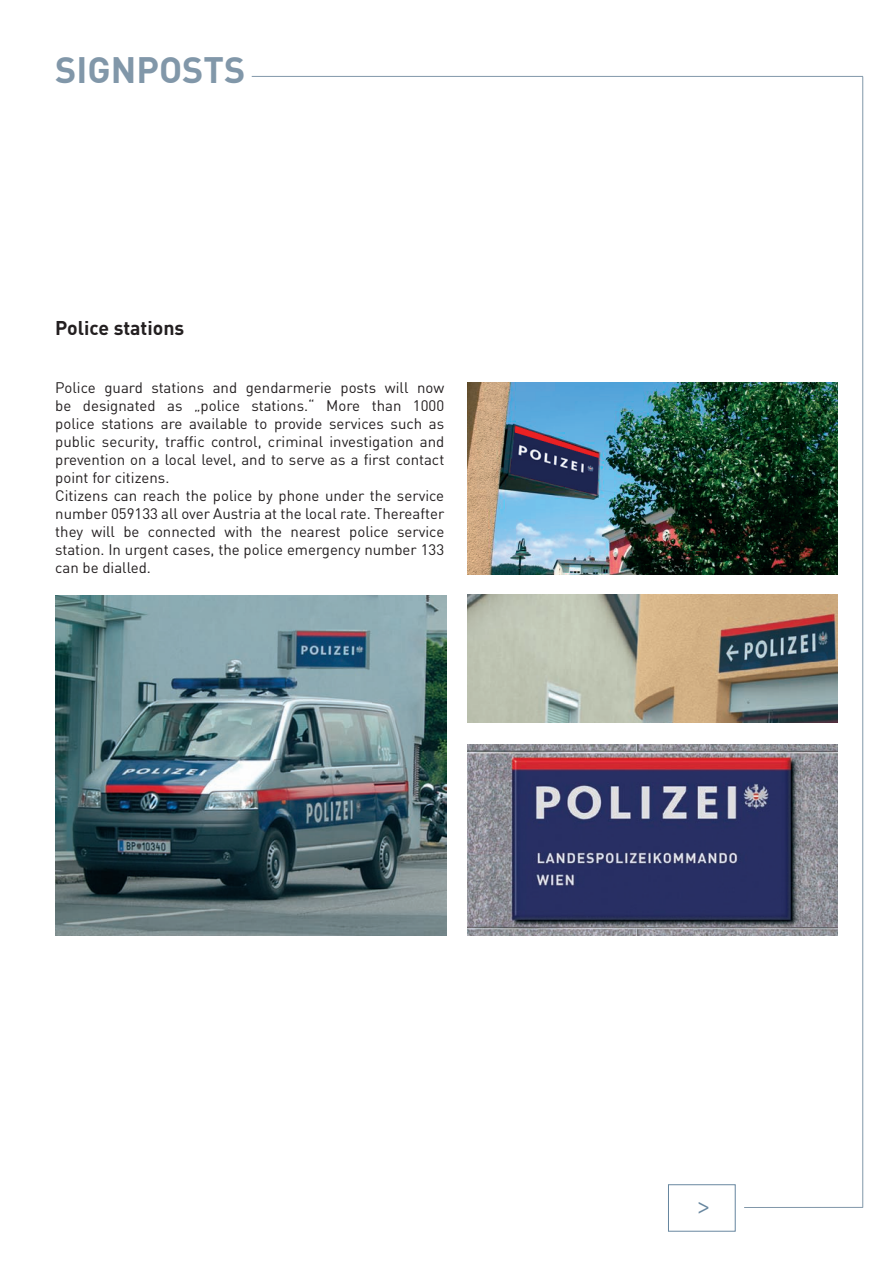
<style>
.page{position:relative;width:893px;height:1263px;background:#fff}
.page>*{position:absolute;margin:0;border:0;box-sizing:border-box;transform-origin:0 0}
.t1{font:700 36px "DIN";color:#8197a9}
.t2{font:300 31.05px "DIN";color:#67869f}
.t3{font:700 19.5px "DIN";color:#231f20}
.t4{font:15px/18px "DIN";color:#231f20}
</style>
<div class="page">
<hr style="left:744px;top:1207px;width:119px;height:1px;background:#8197a9">
<hr style="left:252px;top:76px;width:611px;height:1px;background:#8197a9">
<hr style="left:862px;top:77px;width:1px;height:1130px;background:#8197a9">
<img style="left:468px;top:594px;width:370px;height:129px">
<img style="left:468px;top:383px;width:370px;height:191px">
<img style="left:468px;top:744px;width:370px;height:191px">
<div style="left:668px;top:1184px;width:68px;height:47px;border:1px solid #67869f"></div>
<img style="left:55px;top:595px;width:391px;height:340px">
<p class="t1" style="left:55px;top:46px;width:192px">SIGNPOSTS</p>
<p class="t3" style="left:55px;top:316px;width:131px">Police stations</p>
<p class="t4" style="left:55px;top:378px;width:391px">Police guard stations and gendarmerie posts will now be designated as „police stations.“ More than 1000 police stations are available to provide services such as public security, traffic control, criminal investigation and prevention on a local level, and to serve as a first contact point for citizens.<br>Citizens can reach the police by phone under the service number 059133 all over Austria at the local rate. Thereafter they will be connected with the nearest police service station. In urgent cases, the police emergency number 133 can be dialled.</p>
<p class="t2" style="left:695px;top:1186px;width:18px">&gt;</p>
</div>
